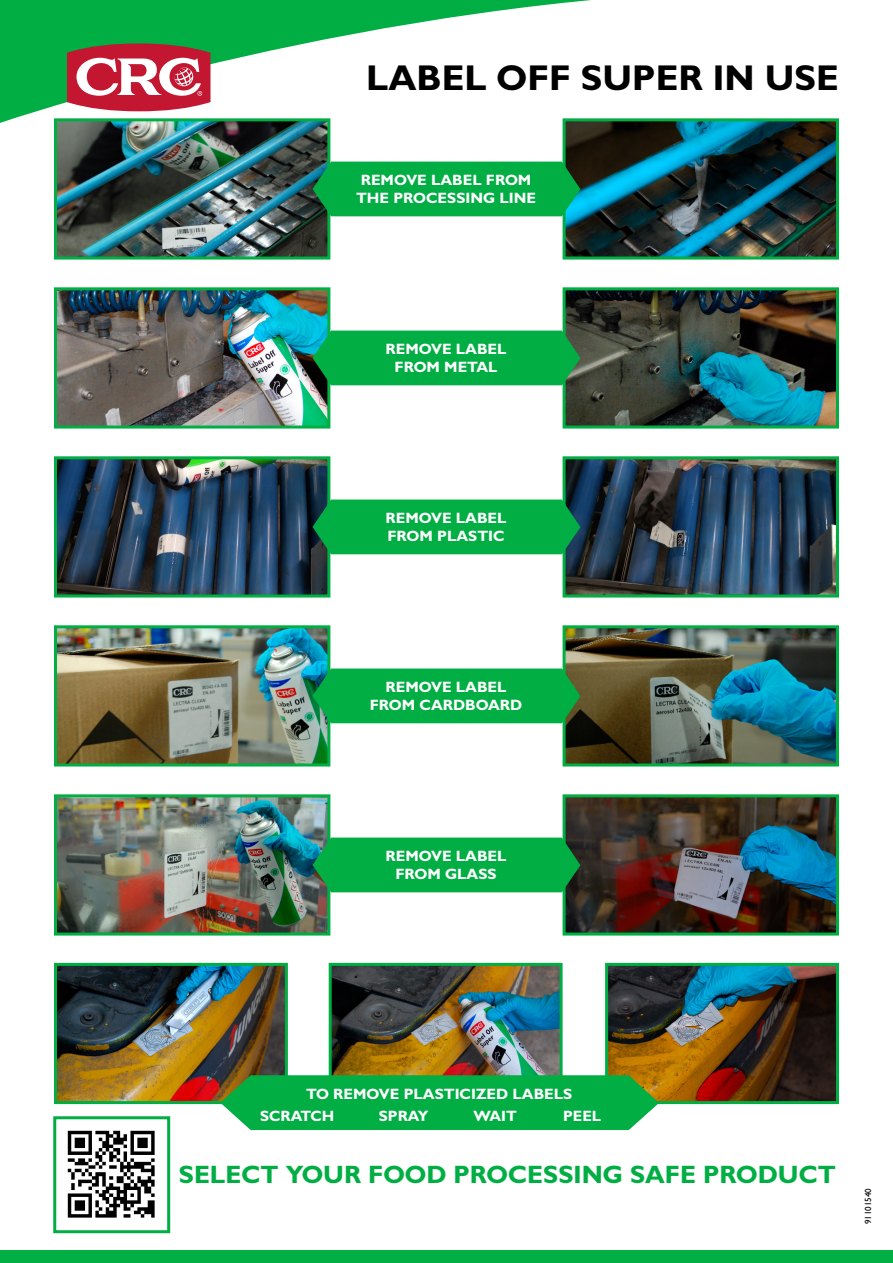
<style>
.page{position:relative;width:893px;height:1263px;background:#fff}
.page>*{position:absolute;margin:0;border:0;box-sizing:border-box;transform-origin:0 0}
.t1{font:700 36px "Gill Sans MT Pro";color:#000}
.t2{font:700 25.2px "Gill Sans MT Pro";color:#00ae43}
.t3{font:700 15px/18px "Gill Sans MT Pro";color:#fff;text-align:center}
.t4{font:500 9px "Gill Sans MT Pro";color:#000}
</style>
<div class="page">
<div style="left:0;top:1250px;width:893px;height:13px;background:#00ae43"></div>
<img style="left:58px;top:127px;width:268px;height:129px">
<div style="left:54px;top:118px;width:276px;height:142px;border:3px solid #00ae43"></div>
<img style="left:58px;top:291px;width:268px;height:134px">
<div style="left:54px;top:287px;width:276px;height:142px;border:3px solid #00ae43"></div>
<img style="left:58px;top:460px;width:268px;height:133px">
<div style="left:54px;top:456px;width:276px;height:141px;border:3px solid #00ae43"></div>
<img style="left:58px;top:629px;width:268px;height:133px">
<div style="left:54px;top:625px;width:276px;height:141px;border:3px solid #00ae43"></div>
<img style="left:58px;top:798px;width:268px;height:133px">
<div style="left:54px;top:794px;width:276px;height:141px;border:3px solid #00ae43"></div>
<img style="left:58px;top:967px;width:226px;height:133px">
<div style="left:54px;top:963px;width:234px;height:141px;border:3px solid #00ae43"></div>
<img style="left:333px;top:967px;width:226px;height:108px">
<div style="left:329px;top:963px;width:234px;height:141px;border:3px solid #00ae43"></div>
<img style="left:567px;top:122px;width:268px;height:134px">
<div style="left:563px;top:118px;width:276px;height:142px;border:3px solid #00ae43"></div>
<img style="left:567px;top:291px;width:268px;height:134px">
<div style="left:563px;top:287px;width:276px;height:142px;border:3px solid #00ae43"></div>
<img style="left:567px;top:460px;width:268px;height:133px">
<div style="left:563px;top:456px;width:276px;height:141px;border:3px solid #00ae43"></div>
<img style="left:567px;top:629px;width:268px;height:133px">
<div style="left:563px;top:625px;width:276px;height:141px;border:3px solid #00ae43"></div>
<img style="left:567px;top:798px;width:268px;height:133px">
<div style="left:563px;top:794px;width:276px;height:141px;border:3px solid #00ae43"></div>
<img style="left:609px;top:967px;width:226px;height:133px">
<div style="left:605px;top:963px;width:234px;height:141px;border:3px solid #00ae43"></div>
<div style="left:313px;top:162px;width:267px;height:54px;background:#00ae43"></div>
<div style="left:313px;top:331px;width:267px;height:54px;background:#00ae43"></div>
<svg style="left:313px;top:499px;width:267px;height:55px;background:#03a644"></svg>
<svg style="left:313px;top:668px;width:267px;height:55px;background:#05aa45"></svg>
<svg style="left:313px;top:837px;width:267px;height:55px;background:#06a845"></svg>
<svg style="left:220px;top:1075px;width:439px;height:55px;background:#0eae47"></svg>
<svg style="left:0;top:0;width:689px;height:127px"></svg>
<svg style="left:67px;top:43px;width:143px;height:68px"></svg>
<img style="left:67px;top:1130px;width:88px;height:88px">
<div style="left:53px;top:1116px;width:117px;height:117px;border:3px solid #00ae43"></div>
<h1 class="t1" style="left:366px;top:55px;width:474px">LABEL OFF SUPER IN USE</h1>
<p class="t3" style="left:356px;top:171px;width:181px">REMOVE LABEL FROM<br>THE PROCESSING LINE</p>
<p class="t3" style="left:386px;top:340px;width:122px">REMOVE LABEL<br>FROM METAL</p>
<p class="t3" style="left:386px;top:509px;width:122px;text-align:left">REMOVE LABEL<br>FROM PLASTIC</p>
<p class="t3" style="left:370px;top:678px;width:154px">REMOVE LABEL<br>FROM CARDBOARD</p>
<p class="t3" style="left:386px;top:847px;width:122px">REMOVE LABEL<br>FROM GLASS</p>
<p class="t3" style="left:260px;top:1082px;width:314px;line-height:21.9px;text-align:left;text-indent:46px">TO REMOVE PLASTICIZED LABELS<br>SCRATCH</p>
<p class="t3" style="left:379px;top:1106px;width:51px">SPRAY</p>
<p class="t3" style="left:473px;top:1106px;width:45px">WAIT</p>
<p class="t3" style="left:563px;top:1106px;width:39px">PEEL</p>
<h2 class="t2" style="left:179px;top:1159px;width:659px">SELECT YOUR FOOD PROCESSING SAFE PRODUCT</h2>
<p class="t4" style="left:863px;top:1224px;width:37px;rotate:-90deg">91101540</p>
</div>
